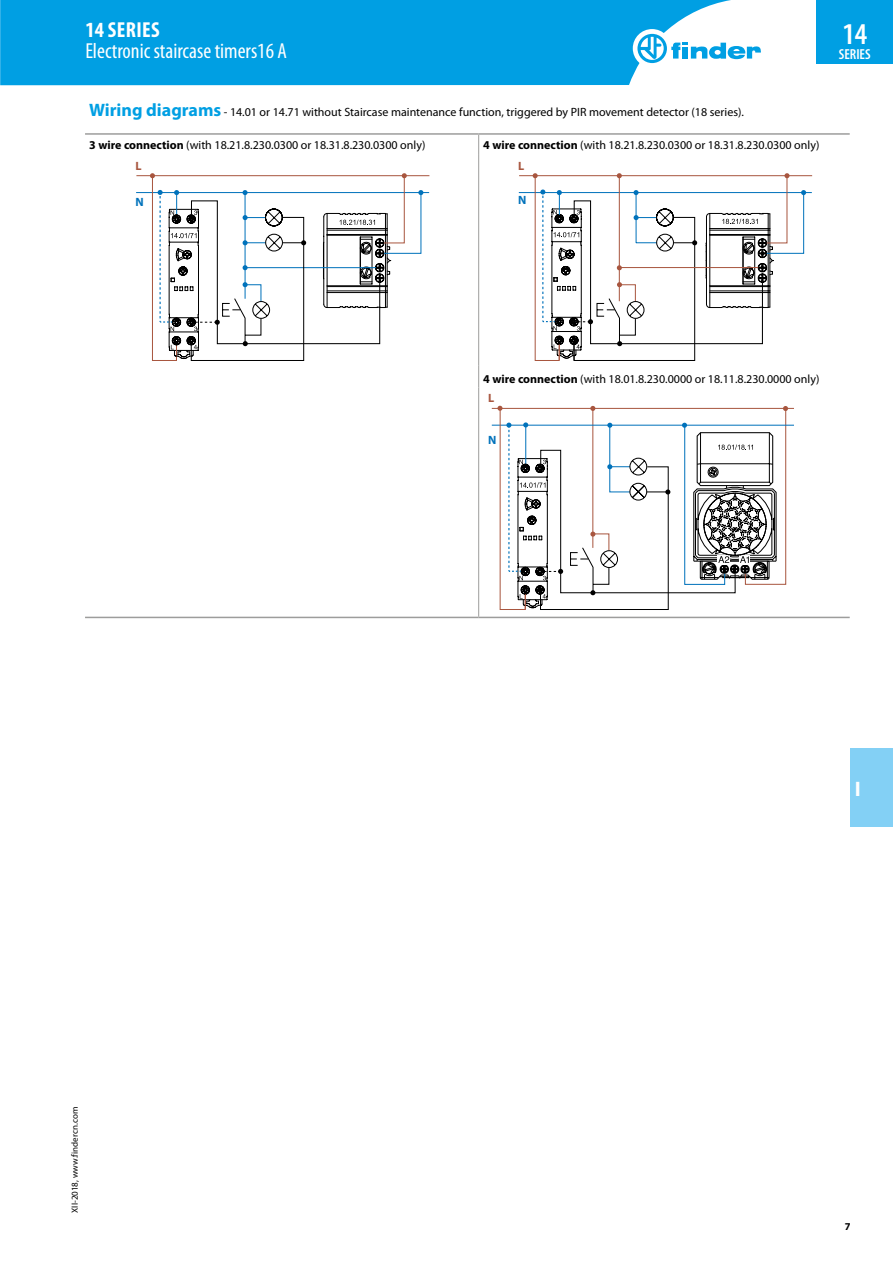
<style>
.page{position:relative;width:893px;height:1263px;background:#fff}
.page>*{position:absolute;margin:0;border:0;box-sizing:border-box;transform-origin:0 0}
.t1{font:600 condensed 30.3px "Myriad Pro";color:#fff}
.t2{font:condensed 21.75px "Myriad Pro";color:#fff}
.t3{font:700 condensed 21.75px "Myriad Pro";letter-spacing:.02em;color:#fff}
.t4{font:700 21px "Myriad Pro";color:#fff}
.t5{font:600 condensed 14.55px "Myriad Pro";color:#fff}
.t6{font:12px "Myriad Pro";color:#000}
.t7{font:700 12px "Myriad Pro";color:#0072bb}
.t8{font:700 12px "Myriad Pro";color:#a8563f}
.t9{font:700 10.5px "Myriad Pro";color:#000}
.t10{font:9px "Myriad Pro";color:#000}
.s1{font-weight:700;font-size:18px;color:#009fe3}
.s2{font-weight:700}
</style>
<div class="page">
<div style="left:850px;top:748px;width:43px;height:79px;background:#83d0f5"></div>
<div style="left:0;top:0;width:731px;height:85px;background:#009fe3"></div>
<div style="left:633px;top:29px;width:38px;height:39px;background:#fff;border-radius:50%"></div>
<svg style="left:637px;top:34px;width:124px;height:29px"></svg>
<div style="left:816px;top:0;width:77px;height:64px;background:#009fe3"></div>
<hr style="left:479px;top:617px;width:371px;height:1px;background:#9d9d9c">
<hr style="left:85px;top:133px;width:394px;height:2px;background:#9d9d9c">
<hr style="left:479px;top:133px;width:371px;height:2px;background:#9d9d9c">
<hr style="left:85px;top:617px;width:394px;height:1px;background:#9d9d9c">
<hr style="left:478px;top:155px;width:1px;height:210px;background:#9d9d9c">
<svg style="left:478px;top:365px;width:1px;height:22px"></svg>
<hr style="left:478px;top:387px;width:1px;height:230px;background:#9d9d9c">
<svg style="left:478px;top:135px;width:1px;height:20px"></svg>
<hr style="left:136px;top:175px;width:293px;height:1px;background:#a8563f">
<hr style="left:136px;top:192px;width:293px;height:1px;background:#0072bb">
<svg style="left:150px;top:173px;width:273px;height:188px"></svg>
<hr style="left:519px;top:175px;width:293px;height:1px;background:#a8563f">
<hr style="left:519px;top:192px;width:293px;height:1px;background:#0072bb">
<svg style="left:533px;top:173px;width:273px;height:188px"></svg>
<hr style="left:492px;top:408px;width:302px;height:1px;background:#a8563f">
<hr style="left:492px;top:425px;width:302px;height:1px;background:#0072bb">
<svg style="left:497px;top:406px;width:291px;height:204px"></svg>
<h2 class="t3" style="left:85px;top:17px;width:76px">14 SERIES</h2>
<h2 class="t2" style="left:85px;top:38px;width:203px">Electronic staircase timers16 A</h2>
<p class="t6" style="left:89px;top:104px;width:656px"><span class="s1">Wiring diagrams</span> - 14.01 or 14.71 without Staircase maintenance function, triggered by PIR movement detector (18 series).</p>
<p class="t6" style="left:89px;top:138px;width:338px"><span class="s2">3 wire connection</span> (with 18.21.8.230.0300 or 18.31.8.230.0300 only)</p>
<p class="t6" style="left:483px;top:138px;width:338px"><span class="s2">4 wire connection</span> (with 18.21.8.230.0300 or 18.31.8.230.0300 only)</p>
<p class="t8" style="left:135px;top:158px;width:8px">L</p>
<p class="t7" style="left:135px;top:194px;width:10px">N</p>
<p class="t8" style="left:518px;top:158px;width:8px">L</p>
<p class="t7" style="left:518px;top:192px;width:10px">N</p>
<h1 class="t1" style="left:842px;top:17px;width:26px">14</h1>
<p class="t5" style="left:839px;top:46px;width:33px">SERIES</p>
<p class="t6" style="left:483px;top:372px;width:338px"><span class="s2">4 wire connection</span> (with 18.01.8.230.0000 or 18.11.8.230.0000 only)</p>
<p class="t8" style="left:488px;top:390px;width:8px">L</p>
<p class="t7" style="left:488px;top:432px;width:10px">N</p>
<p class="t10" style="left:69px;top:1213px;width:107px;rotate:-90deg">XII-2018, www.findercn.com</p>
<h3 class="t4" style="left:855px;top:775px;width:7px">I</h3>
<p class="t9" style="left:845px;top:1219px;width:7px">7</p>
</div>
